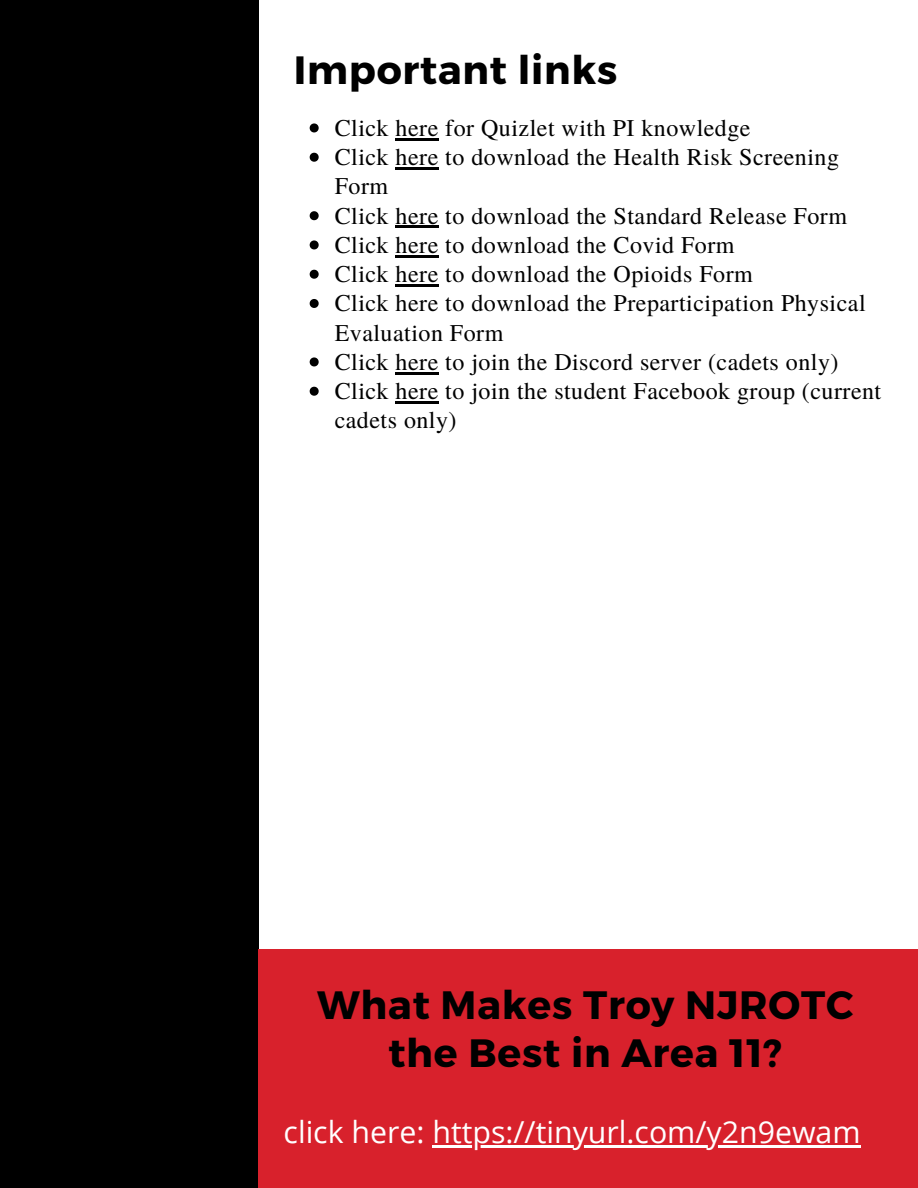
<style>
.page{position:relative;width:918px;height:1188px;background:#fff}
.page>*{position:absolute;margin:0;border:0;box-sizing:border-box;transform-origin:0 0}
.t1{font:700 39.45px/47.7px "Montserrat";letter-spacing:.02em;color:#000;text-align:center}
.t2{font:30.3px "Open Sans";color:#fff}
.t3{font:24px/29.2px "Te X Gyre Termes";letter-spacing:.02em;color:#000}
</style>
<div class="page">
<div style="left:0;top:0;width:259px;height:1188px;background:#000"></div>
<div style="left:259px;top:949px;width:659px;height:239px;background:#d8212c"></div>
<hr style="left:433px;top:1145px;width:428px;height:2px;background:#fff">
<svg style="left:310px;top:123px;width:9px;height:9px"></svg>
<hr style="left:396px;top:138px;width:43px;height:2px;background:#000">
<svg style="left:310px;top:153px;width:9px;height:9px"></svg>
<hr style="left:396px;top:167px;width:43px;height:3px;background:#000">
<svg style="left:310px;top:211px;width:9px;height:9px"></svg>
<hr style="left:396px;top:226px;width:43px;height:2px;background:#000">
<svg style="left:310px;top:240px;width:9px;height:9px"></svg>
<hr style="left:396px;top:255px;width:43px;height:2px;background:#000">
<svg style="left:310px;top:270px;width:9px;height:9px"></svg>
<hr style="left:396px;top:284px;width:43px;height:3px;background:#000">
<svg style="left:310px;top:299px;width:9px;height:9px"></svg>
<svg style="left:310px;top:357px;width:9px;height:9px"></svg>
<hr style="left:396px;top:372px;width:43px;height:2px;background:#000">
<svg style="left:310px;top:387px;width:9px;height:9px"></svg>
<hr style="left:396px;top:401px;width:43px;height:3px;background:#000">
<p class="t1" style="left:294px;top:44px;width:325px">Important links</p>
<p class="t3" style="left:335px;top:112px;width:417px">Click here for Quizlet with PI knowledge</p>
<p class="t3" style="left:335px;top:141px;width:506px">Click here to download the Health Risk Screening<br>Form</p>
<p class="t3" style="left:335px;top:200px;width:514px">Click here to download the Standard Release Form</p>
<p class="t3" style="left:335px;top:229px;width:401px">Click here to download the Covid Form</p>
<p class="t3" style="left:335px;top:258px;width:420px">Click here to download the Opioids Form</p>
<p class="t3" style="left:335px;top:287px;width:532px">Click here to download the Preparticipation Physical<br>Evaluation Form</p>
<p class="t3" style="left:335px;top:346px;width:505px">Click here to join the Discord server (cadets only)</p>
<p class="t3" style="left:335px;top:375px;width:548px">Click here to join the student Facebook group (current cadets only)</p>
<p class="t1" style="left:317px;top:979px;width:538px">What Makes Troy NJROTC the Best in Area 11?</p>
<p class="t2" style="left:284px;top:1111px;width:579px">click here: https://tinyurl.com/y2n9ewam</p>
</div>
